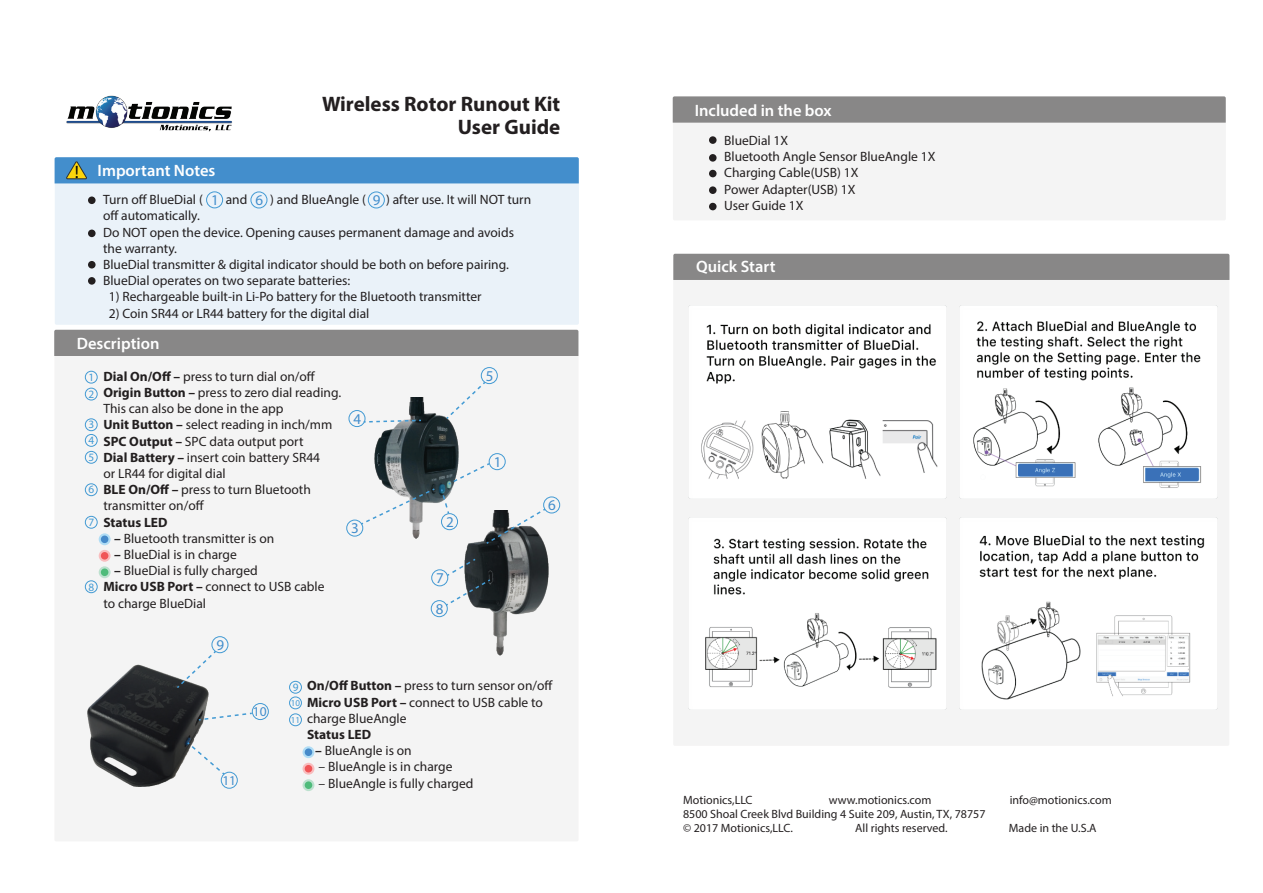
<style>
.page{position:relative;width:1263px;height:893px;background:#fff}
.page>*{position:absolute;margin:0;border:0;box-sizing:border-box;transform-origin:0 0}
.t1{font:700 21px/22.8px "Myriad Pro";color:#231f20;text-align:right}
.t2{font:18px "Myriad Pro";color:#040503}
.t3{font:600 16.5px "Myriad Pro";color:#fff}
.t4{font:15px/30.8px "Myriad Pro";color:#438ecc}
.t5{font:13.5px/16.2px "Myriad Pro";color:#231f20}
.t6{font:700 13.5px "Myriad Pro";color:#231f20}
.t7{font:13.5px "Myriad Pro";color:#438ecc}
.t8{font:12px/14.4px "Myriad Pro";color:#231f20}
.t9{font:11.25px/16.4px "Myriad Pro";color:#429ad4}
.t10{font:9px/16.6px "Myriad Pro";color:#429ad4}
.s1{font-weight:700}
</style>
<div class="page">
<div style="left:673px;top:96px;width:553px;height:124px;background:#f4f4f4;border-radius:2px"></div>
<svg style="left:673px;top:96px;width:553px;height:27px;background:#8b8a8a"></svg>
<div style="left:54px;top:330px;width:525px;height:511px;background:#f4f4f4;border-radius:2px"></div>
<div style="left:54px;top:330px;width:524px;height:26px;background:#888787"></div>
<div style="left:55px;top:157px;width:524px;height:168px;background:#eaf2f9;border-radius:2px"></div>
<div style="left:88px;top:196px;width:8px;height:8px;background:#231f20;border-radius:50%"></div>
<div style="left:88px;top:261px;width:8px;height:8px;background:#231f20;border-radius:50%"></div>
<div style="left:88px;top:230px;width:8px;height:7px;background:#231f20;border-radius:50%"></div>
<div style="left:88px;top:277px;width:8px;height:8px;background:#231f20;border-radius:50%"></div>
<div style="left:85px;top:371px;width:13px;height:12px;border:1px solid #429ad4;border-radius:50%"></div>
<div style="left:85px;top:388px;width:13px;height:12px;border:1px solid #429ad4;border-radius:50%"></div>
<div style="left:85px;top:418px;width:13px;height:13px;border:1px solid #429ad4;border-radius:50%"></div>
<div style="left:85px;top:434px;width:13px;height:13px;border:1px solid #429ad4;border-radius:50%"></div>
<div style="left:85px;top:451px;width:13px;height:13px;border:1px solid #429ad4;border-radius:50%"></div>
<div style="left:85px;top:483px;width:13px;height:13px;border:1px solid #429ad4;border-radius:50%"></div>
<div style="left:85px;top:516px;width:13px;height:13px;border:1px solid #429ad4;border-radius:50%"></div>
<svg style="left:99px;top:533px;width:12px;height:12px"></svg>
<svg style="left:99px;top:550px;width:12px;height:12px"></svg>
<svg style="left:99px;top:566px;width:12px;height:12px"></svg>
<div style="left:85px;top:580px;width:13px;height:13px;border:1px solid #429ad4;border-radius:50%"></div>
<img style="left:66px;top:95px;width:166px;height:37px">
<div style="left:101px;top:535px;width:7px;height:8px;background:#468ac9;border-radius:50%"></div>
<div style="left:101px;top:552px;width:7px;height:8px;background:#f05557;border-radius:50%"></div>
<div style="left:101px;top:568px;width:7px;height:8px;background:#4ebb7a;border-radius:50%"></div>
<div style="left:55px;top:157px;width:524px;height:26px;background:#438ecc"></div>
<div style="left:709px;top:136px;width:8px;height:8px;background:#231f20;border-radius:50%"></div>
<div style="left:709px;top:154px;width:8px;height:8px;background:#231f20;border-radius:50%"></div>
<div style="left:709px;top:170px;width:8px;height:8px;background:#231f20;border-radius:50%"></div>
<div style="left:709px;top:186px;width:8px;height:8px;background:#231f20;border-radius:50%"></div>
<div style="left:709px;top:203px;width:8px;height:8px;background:#231f20;border-radius:50%"></div>
<div style="left:206px;top:191px;width:17px;height:17px;border:1px solid #429ad4;border-radius:50%"></div>
<div style="left:251px;top:192px;width:16px;height:16px;border:1px solid #429ad4;border-radius:50%"></div>
<div style="left:368px;top:192px;width:17px;height:16px;border:1px solid #429ad4;border-radius:50%"></div>
<svg style="left:303px;top:746px;width:11px;height:12px"></svg>
<svg style="left:303px;top:763px;width:11px;height:12px"></svg>
<svg style="left:303px;top:779px;width:11px;height:12px"></svg>
<div style="left:305px;top:748px;width:7px;height:8px;background:#468ac9;border-radius:50%"></div>
<div style="left:305px;top:765px;width:7px;height:7px;background:#f05557;border-radius:50%"></div>
<div style="left:305px;top:781px;width:7px;height:8px;background:#4ebb7a;border-radius:50%"></div>
<div style="left:289px;top:681px;width:13px;height:13px;border:1px solid #429ad4;border-radius:50%"></div>
<div style="left:289px;top:697px;width:13px;height:12px;border:1px solid #429ad4;border-radius:50%"></div>
<div style="left:289px;top:713px;width:13px;height:13px;border:1px solid #429ad4;border-radius:50%"></div>
<img style="left:374px;top:397px;width:84px;height:65px">
<img style="left:465px;top:512px;width:83px;height:144px">
<img style="left:88px;top:665px;width:121px;height:122px">
<div style="left:212px;top:636px;width:16px;height:17px;border:1px solid #429ad4;border-radius:50%"></div>
<svg style="left:175px;top:649px;width:42px;height:41px"></svg>
<div style="left:252px;top:703px;width:17px;height:17px;border:1px solid #429ad4;border-radius:50%"></div>
<div style="left:221px;top:772px;width:17px;height:17px;border:1px solid #429ad4;border-radius:50%"></div>
<svg style="left:199px;top:712px;width:53px;height:9px"></svg>
<svg style="left:186px;top:741px;width:40px;height:35px"></svg>
<div style="left:481px;top:367px;width:17px;height:17px;border:1px solid #429ad4;border-radius:50%"></div>
<svg style="left:445px;top:380px;width:42px;height:41px"></svg>
<div style="left:349px;top:410px;width:16px;height:17px;border:1px solid #429ad4;border-radius:50%"></div>
<div style="left:346px;top:520px;width:17px;height:16px;border:1px solid #429ad4;border-radius:50%"></div>
<div style="left:489px;top:453px;width:17px;height:17px;border:1px solid #429ad4;border-radius:50%"></div>
<div style="left:543px;top:497px;width:17px;height:16px;border:1px solid #429ad4;border-radius:50%"></div>
<div style="left:431px;top:569px;width:17px;height:17px;border:1px solid #429ad4;border-radius:50%"></div>
<div style="left:431px;top:600px;width:17px;height:17px;border:1px solid #429ad4;border-radius:50%"></div>
<svg style="left:364px;top:419px;width:57px;height:4px"></svg>
<svg style="left:359px;top:462px;width:188px;height:83px"></svg>
<svg style="left:444px;top:557px;width:48px;height:50px"></svg>
<div style="left:673px;top:258px;width:556px;height:488px;background:#f4f4f4;border-radius:2px"></div>
<div style="left:673px;top:254px;width:556px;height:26px;background:#888787"></div>
<div style="left:688px;top:306px;width:259px;height:192px;background:#fff"></div>
<div style="left:959px;top:306px;width:258px;height:192px;background:#fff"></div>
<img style="left:688px;top:517px;width:259px;height:193px">
<img style="left:959px;top:517px;width:258px;height:193px">
<img style="left:695px;top:316px;width:244px;height:176px">
<img style="left:965px;top:313px;width:241px;height:177px">
<img style="left:700px;top:529px;width:238px;height:169px">
<img style="left:967px;top:527px;width:241px;height:176px">
<h2 class="t2" style="left:75px;top:160px;width:6px">!</h2>
<p class="t3" style="left:98px;top:160px;width:119px">Important Notes</p>
<h1 class="t1" style="left:322px;top:92px;width:240px">Wireless Rotor Runout Kit<br>User Guide</h1>
<p class="t5" style="left:103px;top:191px;width:101px">Turn off BlueDial (</p>
<p class="t5" style="left:226px;top:191px;width:23px">and</p>
<p class="t5" style="left:270px;top:191px;width:97px">) and BlueAngle (</p>
<p class="t5" style="left:386px;top:191px;width:147px">) after use. It will NOT turn</p>
<p class="t5" style="left:103px;top:208px;width:412px">off automatically.<br>Do NOT open the device. Opening causes permanent damage and avoids the warranty.<br>BlueDial transmitter &amp; digital indicator should be both on before pairing.<br>BlueDial operates on two separate batteries:</p>
<p class="t5" style="left:109px;top:289px;width:374px">1) Rechargeable built-in Li-Po battery for the Bluetooth transmitter</p>
<p class="t5" style="left:109px;top:305px;width:262px">2) Coin SR44 or LR44 battery for the digital dial</p>
<p class="t4" style="left:211px;top:184px;width:9px">1</p>
<p class="t4" style="left:255px;top:184px;width:9px">6</p>
<p class="t4" style="left:373px;top:184px;width:9px">9</p>
<p class="t3" style="left:77px;top:333px;width:84px">Description</p>
<p class="t9" style="left:88px;top:369px;width:7px">1<br>2</p>
<p class="t9" style="left:88px;top:417px;width:7px;line-height:15.6px">3<br>4</p>
<p class="t9" style="left:88px;top:448px;width:7px">5</p>
<p class="t9" style="left:88px;top:481px;width:7px">6</p>
<p class="t9" style="left:89px;top:514px;width:7px">7</p>
<p class="t9" style="left:89px;top:578px;width:7px">8</p>
<p class="t5" style="left:103px;top:368px;width:239px"><span class="s1">Dial On/Off –</span> press to turn dial on/off <span class="s1">Origin Button –</span> press to zero dial reading.<br>This can also be done in the app<br><span class="s1">Unit Button –</span> select reading in inch/mm <span class="s1">SPC Output –</span> SPC data output port<br><span class="s1">Dial Battery –</span> insert coin battery SR44<br>or LR44 for digital dial<br><span class="s1">BLE On/Off –</span> press to turn Bluetooth transmitter on/off</p>
<p class="t6" style="left:103px;top:513px;width:66px">Status LED</p>
<p class="t5" style="left:114px;top:530px;width:161px"><span class="s1">–</span> Bluetooth transmitter is on</p>
<p class="t5" style="left:114px;top:546px;width:124px"><span class="s1">–</span> BlueDial is in charge</p>
<p class="t5" style="left:103px;top:562px;width:223px;text-indent:11px"><span class="s1">–</span> BlueDial is fully charged<br><span class="s1">Micro USB Port –</span> connect to USB cable to charge BlueDial</p>
<p class="t4" style="left:353px;top:403px;width:9px">4</p>
<p class="t4" style="left:351px;top:512px;width:9px">3</p>
<p class="t4" style="left:216px;top:629px;width:9px">9</p>
<p class="t4" style="left:446px;top:506px;width:9px">2</p>
<p class="t4" style="left:436px;top:562px;width:10px">7<br>8</p>
<p class="t4" style="left:486px;top:360px;width:9px">5</p>
<p class="t4" style="left:494px;top:446px;width:9px">1</p>
<p class="t4" style="left:548px;top:489px;width:9px">6</p>
<p class="t7" style="left:253px;top:703px;width:15px">10</p>
<p class="t7" style="left:222px;top:772px;width:15px">11</p>
<p class="t5" style="left:307px;top:677px;width:247px"><span class="s1">On/Off Button –</span> press to turn sensor on/off<br><span class="s1">Micro USB Port –</span> connect to USB cable to charge BlueAngle</p>
<p class="t6" style="left:307px;top:725px;width:66px">Status LED</p>
<p class="t5" style="left:315px;top:742px;width:98px"><span class="s1">–</span> BlueAngle is on</p>
<p class="t5" style="left:319px;top:758px;width:135px">– BlueAngle is in charge</p>
<p class="t5" style="left:319px;top:775px;width:157px">– BlueAngle is fully charged</p>
<p class="t9" style="left:293px;top:679px;width:7px">9</p>
<p class="t10" style="left:291px;top:695px;width:11px">10<br>11</p>
<p class="t3" style="left:695px;top:100px;width:139px">Included in the box</p>
<p class="t5" style="left:724px;top:132px;width:213px">BlueDial 1X<br>Bluetooth Angle Sensor BlueAngle 1X<br>Charging Cable(USB) 1X<br>Power Adapter(USB) 1X<br>User Guide 1X</p>
<p class="t3" style="left:696px;top:256px;width:81px">Quick Start</p>
<p class="t8" style="left:683px;top:792px;width:71px">Motionics,LLC</p>
<p class="t8" style="left:829px;top:792px;width:104px">www.motionics.com</p>
<p class="t8" style="left:1010px;top:792px;width:104px">info@motionics.com</p>
<p class="t8" style="left:683px;top:806px;width:304px">8500 Shoal Creek Blvd Building 4 Suite 209, Austin, TX, 78757 © 2017 Motionics,LLC.</p>
<p class="t8" style="left:855px;top:821px;width:94px">All rights reserved.</p>
<p class="t8" style="left:1009px;top:821px;width:89px">Made in the U.S.A</p>
</div>
